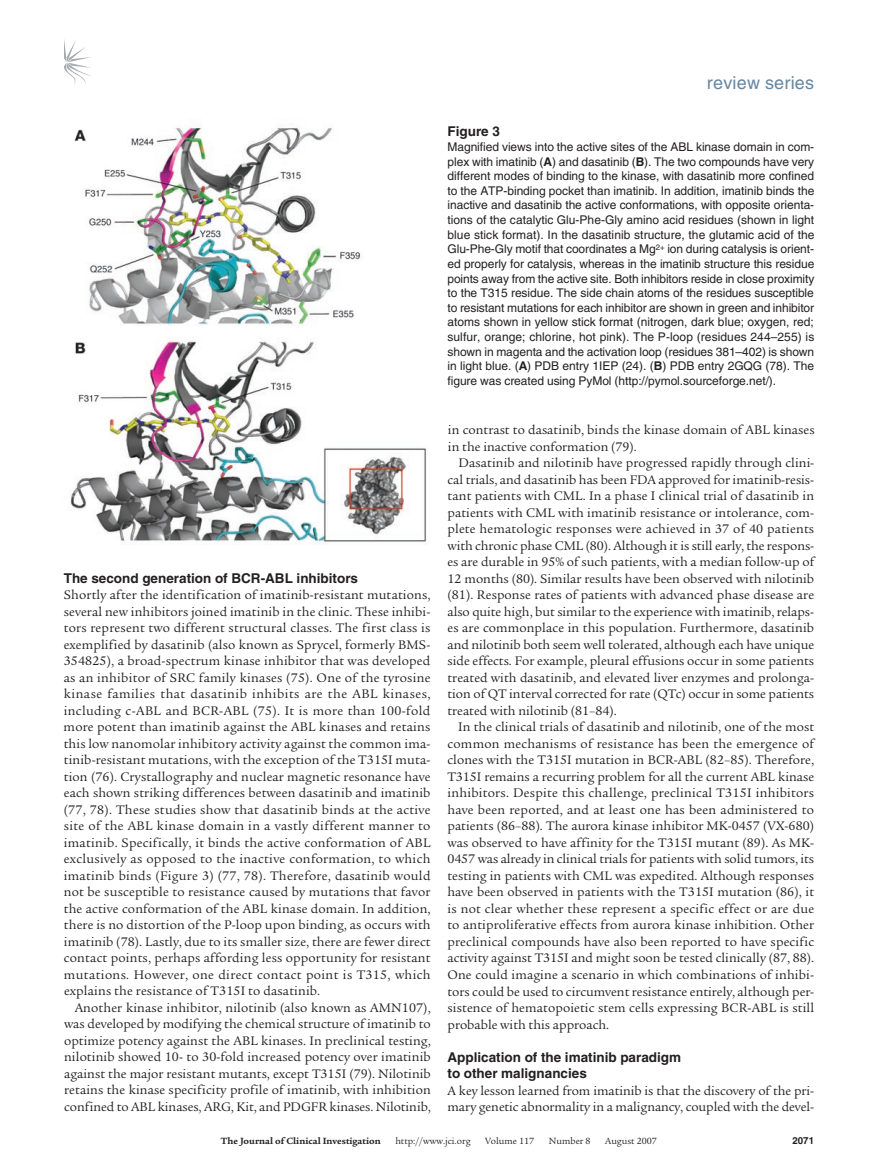
<style>
.page{position:relative;width:878px;height:1174px;background:#fff}
.page>*{position:absolute;margin:0;border:0;box-sizing:border-box;transform-origin:0 0}
.t1{font:18px "Helvetica LT Std";letter-spacing:.01em;color:#6686a1}
.t2{font:13.5px/16.5px "Legacy Serif Std";color:#231f20;text-align:justify}
.t3{font:700 13.5px/16.5px "Helvetica LT Std";color:#231f20}
.t4{font:12px/14.7px "Helvetica LT Std";letter-spacing:-.005em;color:#231f20;text-align:justify}
.t5{font:9.75px "Legacy Serif Std";color:#231f20}
.t6{font:700 9.75px "Legacy Serif Std";color:#231f20}
.t7{font:700 9.75px "Helvetica LT Std";color:#231f20}
.s1{font-weight:700}
</style>
<div class="page">
<svg style="left:64px;top:39px;width:27px;height:46px"></svg>
<img style="left:70px;top:125px;width:357px;height:420px">
<h1 class="t1" style="left:707px;top:72px;width:109px">review series</h1>
<p class="t3" style="left:64px;top:569px;width:296px">The second generation of BCR-ABL inhibitors</p>
<p class="t2" style="left:64px;top:587px;width:368px">Shortly after the identification of imatinib-resistant mutations, several new inhibitors joined imatinib in the clinic. These inhibi&shy;tors represent two different structural classes. The first class is exemplified by dasatinib (also known as Sprycel, formerly BMS-354825), a broad-spectrum kinase inhibitor that was developed as an inhibitor of SRC family kinases (75). One of the tyrosine kinase families that dasatinib inhibits are the ABL kinases, including c-ABL and BCR-ABL (75). It is more than 100-fold more potent than imatinib against the ABL kinases and retains this low nanomolar inhibitory activity against the common ima&shy;tinib-resistant mutations, with the exception of the T315I muta&shy;tion (76). Crystallography and nuclear magnetic resonance have each shown striking differences between dasatinib and imatinib (77, 78). These studies show that dasatinib binds at the active site of the ABL kinase domain in a vastly different manner to imatinib. Specifically, it binds the active conformation of ABL exclusively as opposed to the inactive conformation, to which imatinib binds (Figure 3) (77, 78). Therefore, dasatinib would not be susceptible to resistance caused by mutations that favor the active conformation of the ABL kinase domain. In addition, there is no distortion of the P-loop upon binding, as occurs with imatinib (78). Lastly, due to its smaller size, there are fewer direct contact points, perhaps affording less opportunity for resistant mutations. However, one direct contact point is T315, which explains the resistance of T315I to dasatinib.</p>
<p class="t2" style="left:64px;top:999px;width:368px;text-indent:11px">Another kinase inhibitor, nilotinib (also known as AMN107), was developed by modifying the chemical structure of imatinib to optimize potency against the ABL kinases. In preclinical testing, nilotinib showed 10- to 30-fold increased potency over imatinib against the major resistant mutants, except T315I (79). Nilotinib retains the kinase specificity profile of imatinib, with inhibition confined to ABL kinases, ARG, Kit, and PDGFR kinases. Nilotinib,</p>
<p class="t3" style="left:447px;top:123px;width:54px">Figure 3</p>
<p class="t4" style="left:447px;top:139px;width:368px">Magnified views into the active sites of the ABL kinase domain in com&shy;plex with imatinib (<span class="s1">A</span>) and dasatinib (<span class="s1">B</span>). The two compounds have very different modes of binding to the kinase, with dasatinib more confined to the ATP-binding pocket than imatinib. In addition, imatinib binds the inactive and dasatinib the active conformations, with opposite orienta&shy;tions of the catalytic Glu-Phe-Gly amino acid residues (shown in light blue stick format). In the dasatinib structure, the glutamic acid of the Glu-Phe-Gly motif that coordinates a Mg<sup>2+</sup> ion during catalysis is orient&shy;ed properly for catalysis, whereas in the imatinib structure this residue points away from the active site. Both inhibitors reside in close proximity to the T315 residue. The side chain atoms of the residues susceptible to resistant mutations for each inhibitor are shown in green and inhibitor atoms shown in yellow stick format (nitrogen, dark blue; oxygen, red; sulfur, orange; chlorine, hot pink). The P-loop (residues 244–255) is shown in magenta and the activation loop (residues 381–402) is shown in light blue. (<span class="s1">A</span>) PDB entry 1IEP (24). (<span class="s1">B</span>) PDB entry 2GQG (78). The figure was created using PyMol (http://pymol.sourceforge.net/).</p>
<p class="t2" style="left:448px;top:422px;width:368px">in contrast to dasatinib, binds the kinase domain of ABL kinases in the inactive conformation (79).</p>
<p class="t2" style="left:447px;top:455px;width:368px;text-indent:11px">Dasatinib and nilotinib have progressed rapidly through clini&shy;cal trials, and dasatinib has been FDA approved for imatinib-resis&shy;tant patients with CML. In a phase I clinical trial of dasatinib in patients with CML with imatinib resistance or intolerance, com&shy;plete hematologic responses were achieved in 37 of 40 patients with chronic phase CML (80). Although it is still early, the respons&shy;es are durable in 95% of such patients, with a median follow-up of 12 months (80). Similar results have been observed with nilotinib (81). Response rates of patients with advanced phase disease are also quite high, but similar to the experience with imatinib, relaps&shy;es are commonplace in this population. Furthermore, dasatinib and nilotinib both seem well tolerated, although each have unique side effects. For example, pleural effusions occur in some patients treated with dasatinib, and elevated liver enzymes and prolonga&shy;tion of QT interval corrected for rate (QTc) occur in some patients treated with nilotinib (81–84).</p>
<p class="t2" style="left:447px;top:719px;width:368px;text-indent:11px">In the clinical trials of dasatinib and nilotinib, one of the most common mechanisms of resistance has been the emergence of clones with the T315I mutation in BCR-ABL (82–85). Therefore, T315I remains a recurring problem for all the current ABL kinase inhibitors. Despite this challenge, preclinical T315I inhibitors have been reported, and at least one has been administered to patients (86–88). The aurora kinase inhibitor MK-0457 (VX-680) was observed to have affinity for the T315I mutant (89). As MK-0457 was already in clinical trials for patients with solid tumors, its testing in patients with CML was expedited. Although responses have been observed in patients with the T315I mutation (86), it is not clear whether these represent a specific effect or are due to antiproliferative effects from aurora kinase inhibition. Other preclinical compounds have also been reported to have specific activity against T315I and might soon be tested clinically (87, 88).<br>One could imagine a scenario in which combinations of inhibi&shy;tors could be used to circumvent resistance entirely, although per&shy;sistence of hematopoietic stem cells expressing BCR-ABL is still probable with this approach.</p>
<p class="t3" style="left:447px;top:1048px;width:235px">Application of the imatinib paradigm to other malignancies</p>
<p class="t2" style="left:447px;top:1082px;width:368px">A key lesson learned from imatinib is that the discovery of the pri&shy;mary genetic abnormality in a malignancy, coupled with the devel-</p>
<p class="t6" style="left:221px;top:1135px;width:161px">The Journal of Clinical Investigation</p>
<p class="t5" style="left:395px;top:1135px;width:77px">http://www.jci.org</p>
<p class="t5" style="left:485px;top:1135px;width:50px">Volume 117</p>
<p class="t5" style="left:549px;top:1135px;width:43px">Number 8</p>
<p class="t5" style="left:605px;top:1135px;width:53px">August 2007</p>
<p class="t7" style="left:792px;top:1134px;width:23px">2071</p>
</div>
